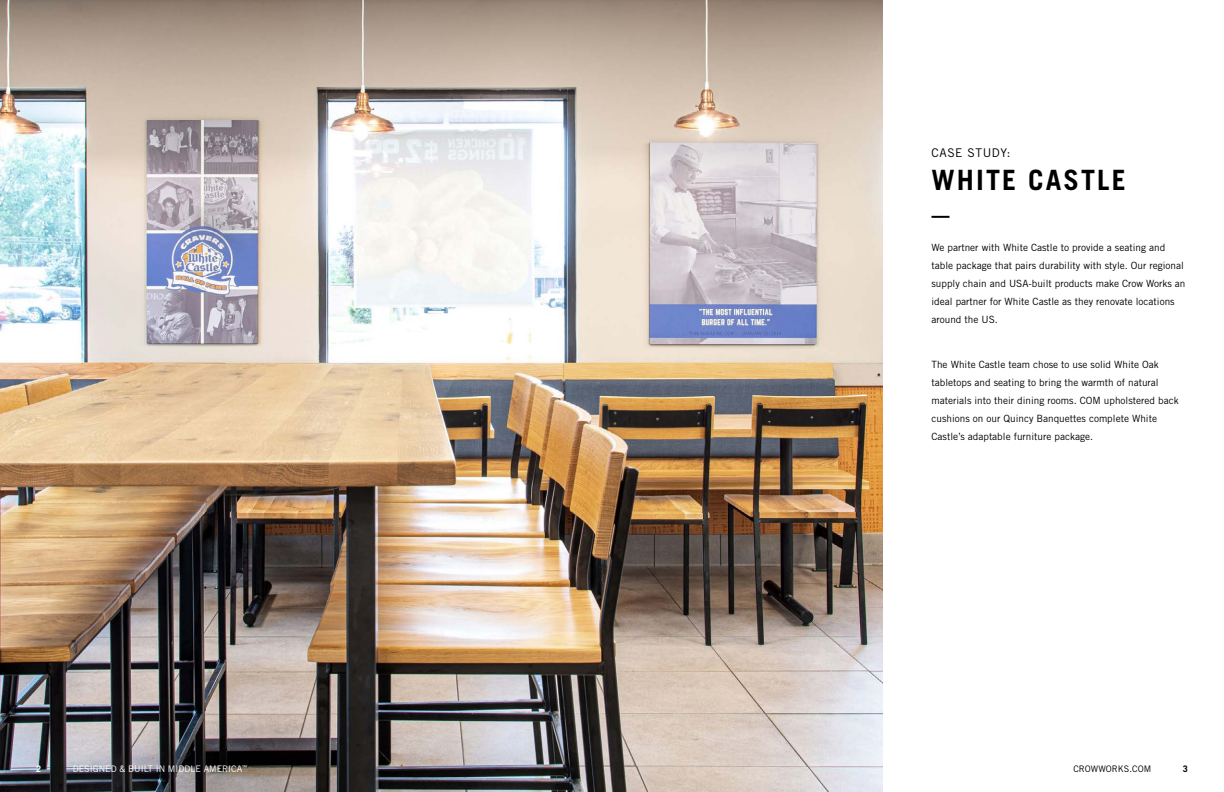
<style>
.page{position:relative;width:1224px;height:792px;background:#fff}
.page>*{position:absolute;margin:0;border:0;box-sizing:border-box;transform-origin:0 0}
.t1{font:700 28px "Trade Gothic LT Std";letter-spacing:.075em;color:#000}
.t2{font:12px "Trade Gothic LT Std";letter-spacing:.05em;color:#000}
.t3{font:10px/18px "Trade Gothic LT Std";color:#000}
.t4{font:9px "Trade Gothic LT Std";color:#fff}
.t5{font:9px "Trade Gothic LT Std";color:#000}
.t6{font:700 9px "Trade Gothic LT Std";color:#fff}
.t7{font:700 9px "Trade Gothic LT Std";color:#000}
.t8{font:5.2px "Trade Gothic LT Std";color:#fff}
</style>
<div class="page">
<img style="left:0;top:0;width:883px;height:792px">
<svg style="left:932px;top:216px;width:18px;height:2px"></svg>
<p class="t2" style="left:932px;top:145px;width:80px">CASE STUDY:</p>
<h1 class="t1" style="left:932px;top:163px;width:196px">WHITE CASTLE</h1>
<p class="t3" style="left:932px;top:238px;width:256px">We partner with White Castle to provide a seating and table package that pairs durability with style. Our regional supply chain and USA-built products make Crow Works an ideal partner for White Castle as they renovate locations around the US.</p>
<p class="t3" style="left:932px;top:355px;width:249px">The White Castle team chose to use solid White Oak tabletops and seating to bring the warmth of natural materials into their dining rooms. COM upholstered back cushions on our Quincy Banquettes complete White Castle’s adaptable furniture package.</p>
<p class="t8" style="left:242px;top:764px;width:7px">™</p>
<p class="t6" style="left:36px;top:764px;width:7px">2</p>
<p class="t4" style="left:73px;top:764px;width:171px">DESIGNED &amp; BUILT IN MIDDLE AMERICA</p>
<p class="t5" style="left:1073px;top:764px;width:79px">CROWWORKS.COM</p>
<p class="t7" style="left:1183px;top:764px;width:7px">3</p>
</div>
